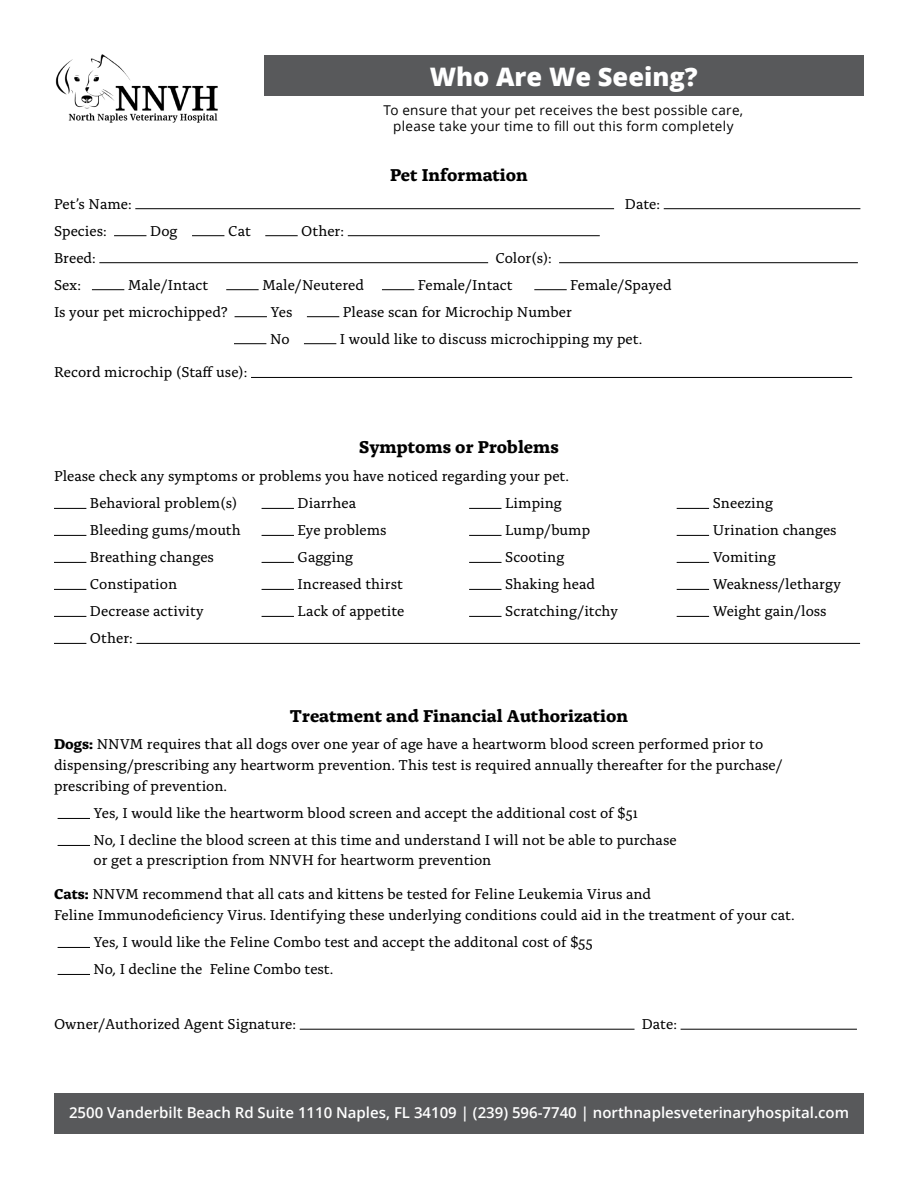
<style>
.page{position:relative;width:918px;height:1188px;background:#fff}
.page>*{position:absolute;margin:0;border:0;box-sizing:border-box;transform-origin:0 0}
.t1{font:800 25.5px "Open Sans";color:#fff}
.t2{font:700 18px "Alda OTCEV";color:#000}
.t3{font:15px/27px "Alda OTCEV";color:#000}
.t4{font:600 15px "Open Sans";color:#fff}
.t5{font:13.5px/16.2px "Open Sans";letter-spacing:.02em;color:#000;text-align:center}
.s1{font-weight:700}
</style>
<div class="page">
<img style="left:55px;top:54px;width:163px;height:69px">
<hr style="left:135px;top:208px;width:479px;height:1px;background:#000">
<hr style="left:664px;top:208px;width:196px;height:1px;background:#000">
<hr style="left:114px;top:235px;width:32px;height:1px;background:#000">
<hr style="left:192px;top:235px;width:32px;height:1px;background:#000">
<hr style="left:265px;top:235px;width:33px;height:1px;background:#000">
<hr style="left:348px;top:235px;width:252px;height:1px;background:#000">
<hr style="left:99px;top:262px;width:389px;height:1px;background:#000">
<hr style="left:559px;top:262px;width:299px;height:1px;background:#000">
<hr style="left:92px;top:289px;width:32px;height:1px;background:#000">
<hr style="left:226px;top:289px;width:33px;height:1px;background:#000">
<hr style="left:382px;top:289px;width:32px;height:1px;background:#000">
<hr style="left:534px;top:289px;width:33px;height:1px;background:#000">
<hr style="left:235px;top:316px;width:32px;height:1px;background:#000">
<hr style="left:307px;top:316px;width:32px;height:1px;background:#000">
<hr style="left:234px;top:343px;width:32px;height:1px;background:#000">
<hr style="left:304px;top:343px;width:32px;height:1px;background:#000">
<hr style="left:251px;top:377px;width:601px;height:1px;background:#000">
<hr style="left:54px;top:508px;width:32px;height:1px;background:#000">
<hr style="left:54px;top:535px;width:32px;height:1px;background:#000">
<hr style="left:54px;top:562px;width:32px;height:1px;background:#000">
<hr style="left:54px;top:589px;width:32px;height:1px;background:#000">
<hr style="left:54px;top:616px;width:32px;height:1px;background:#000">
<hr style="left:262px;top:508px;width:32px;height:1px;background:#000">
<hr style="left:262px;top:535px;width:32px;height:1px;background:#000">
<hr style="left:262px;top:562px;width:32px;height:1px;background:#000">
<hr style="left:262px;top:589px;width:32px;height:1px;background:#000">
<hr style="left:262px;top:616px;width:32px;height:1px;background:#000">
<hr style="left:469px;top:508px;width:33px;height:1px;background:#000">
<hr style="left:469px;top:535px;width:33px;height:1px;background:#000">
<hr style="left:469px;top:562px;width:33px;height:1px;background:#000">
<hr style="left:469px;top:589px;width:33px;height:1px;background:#000">
<hr style="left:469px;top:616px;width:33px;height:1px;background:#000">
<hr style="left:677px;top:508px;width:32px;height:1px;background:#000">
<hr style="left:677px;top:535px;width:32px;height:1px;background:#000">
<hr style="left:677px;top:562px;width:32px;height:1px;background:#000">
<hr style="left:677px;top:589px;width:32px;height:1px;background:#000">
<hr style="left:677px;top:616px;width:32px;height:1px;background:#000">
<hr style="left:54px;top:643px;width:32px;height:1px;background:#000">
<hr style="left:136px;top:643px;width:724px;height:1px;background:#000">
<hr style="left:58px;top:818px;width:32px;height:1px;background:#000">
<hr style="left:58px;top:845px;width:32px;height:1px;background:#000">
<hr style="left:58px;top:947px;width:32px;height:1px;background:#000">
<hr style="left:58px;top:974px;width:32px;height:1px;background:#000">
<hr style="left:300px;top:1029px;width:335px;height:1px;background:#000">
<hr style="left:681px;top:1029px;width:176px;height:1px;background:#000">
<div style="left:54px;top:1094px;width:810px;height:40px;background:#58595b"></div>
<div style="left:265px;top:56px;width:599px;height:40px;background:#58595b"></div>
<h1 class="t1" style="left:430px;top:57px;width:270px">Who Are We Seeing?</h1>
<p class="t5" style="left:384px;top:101px;width:361px">To ensure that your pet receives the best possible care, please take your time to fill out this form completely</p>
<p class="t2" style="left:390px;top:161px;width:139px">Pet Information</p>
<p class="t3" style="left:54px;top:189px;width:79px">Pet’s Name:</p>
<p class="t3" style="left:625px;top:189px;width:37px">Date:</p>
<p class="t3" style="left:54px;top:216px;width:54px">Species:</p>
<p class="t3" style="left:150px;top:216px;width:29px">Dog</p>
<p class="t3" style="left:228px;top:216px;width:24px">Cat</p>
<p class="t3" style="left:301px;top:216px;width:44px">Other:</p>
<p class="t3" style="left:54px;top:243px;width:43px">Breed:</p>
<p class="t3" style="left:495px;top:243px;width:58px">Color(s):</p>
<p class="t3" style="left:54px;top:270px;width:29px">Sex:</p>
<p class="t3" style="left:128px;top:270px;width:82px">Male/Intact</p>
<p class="t3" style="left:262px;top:270px;width:103px">Male/Neutered</p>
<p class="t3" style="left:418px;top:270px;width:96px">Female/Intact</p>
<p class="t3" style="left:570px;top:270px;width:103px">Female/Spayed</p>
<p class="t3" style="left:54px;top:297px;width:175px">Is your pet microchipped?</p>
<p class="t3" style="left:271px;top:297px;width:23px">Yes</p>
<p class="t3" style="left:343px;top:297px;width:231px">Please scan for Microchip Number</p>
<p class="t3" style="left:270px;top:324px;width:21px">No</p>
<p class="t3" style="left:340px;top:324px;width:304px">I would like to discuss microchipping my pet.</p>
<p class="t3" style="left:54px;top:358px;width:195px">Record microchip (Staff use):</p>
<p class="t2" style="left:359px;top:433px;width:201px">Symptoms or Problems</p>
<p class="t3" style="left:90px;top:462px;width:481px;text-indent:-36px">Please check any symptoms or problems you have noticed regarding your pet.<br>Behavioral problem(s)<br>Bleeding gums/mouth<br>Breathing changes<br>Constipation<br>Decrease activity</p>
<p class="t3" style="left:298px;top:489px;width:108px">Diarrhea<br>Eye problems<br>Gagging<br>Increased thirst<br>Lack of appetite</p>
<p class="t3" style="left:505px;top:489px;width:114px">Limping<br>Lump/bump<br>Scooting<br>Shaking head<br>Scratching/itchy</p>
<p class="t3" style="left:713px;top:489px;width:130px">Sneezing<br>Urination changes<br>Vomiting<br>Weakness/lethargy<br>Weight gain/loss</p>
<p class="t3" style="left:90px;top:624px;width:44px">Other:</p>
<p class="t2" style="left:290px;top:701px;width:340px">Treatment and Financial Authorization</p>
<p class="t3" style="left:54px;top:733px;width:730px;line-height:21px"><span class="s1">Dogs:</span> NNVM requires that all dogs over one year of age have a heartworm blood screen performed prior to dispensing/prescribing any heartworm prevention. This test is required annually thereafter for the purchase/ prescribing of prevention.</p>
<p class="t3" style="left:94px;top:799px;width:585px">Yes, I would like the heartworm blood screen and accept the additional cost of $51<br>No, I decline the blood screen at this time and understand I will not be able to purchase</p>
<p class="t3" style="left:94px;top:845px;width:399px">or get a prescription from NNVH for heartworm prevention</p>
<p class="t3" style="left:54px;top:883px;width:742px;line-height:21px"><span class="s1">Cats:</span> NNVM recommend that all cats and kittens be tested for Feline Leukemia Virus and<br>Feline Immunodeficiency Virus. Identifying these underlying conditions could aid in the treatment of your cat.</p>
<p class="t3" style="left:94px;top:928px;width:501px">Yes, I would like the Feline Combo test and accept the additonal cost of $55<br>No, I decline the Feline Combo test.</p>
<p class="t3" style="left:54px;top:1010px;width:244px">Owner/Authorized Agent Signature:</p>
<p class="t3" style="left:642px;top:1010px;width:37px">Date:</p>
<p class="t4" style="left:69px;top:1103px;width:782px">2500 Vanderbilt Beach Rd Suite 1110 Naples, FL 34109 | (239) 596-7740 | northnaplesveterinaryhospital.com</p>
</div>
